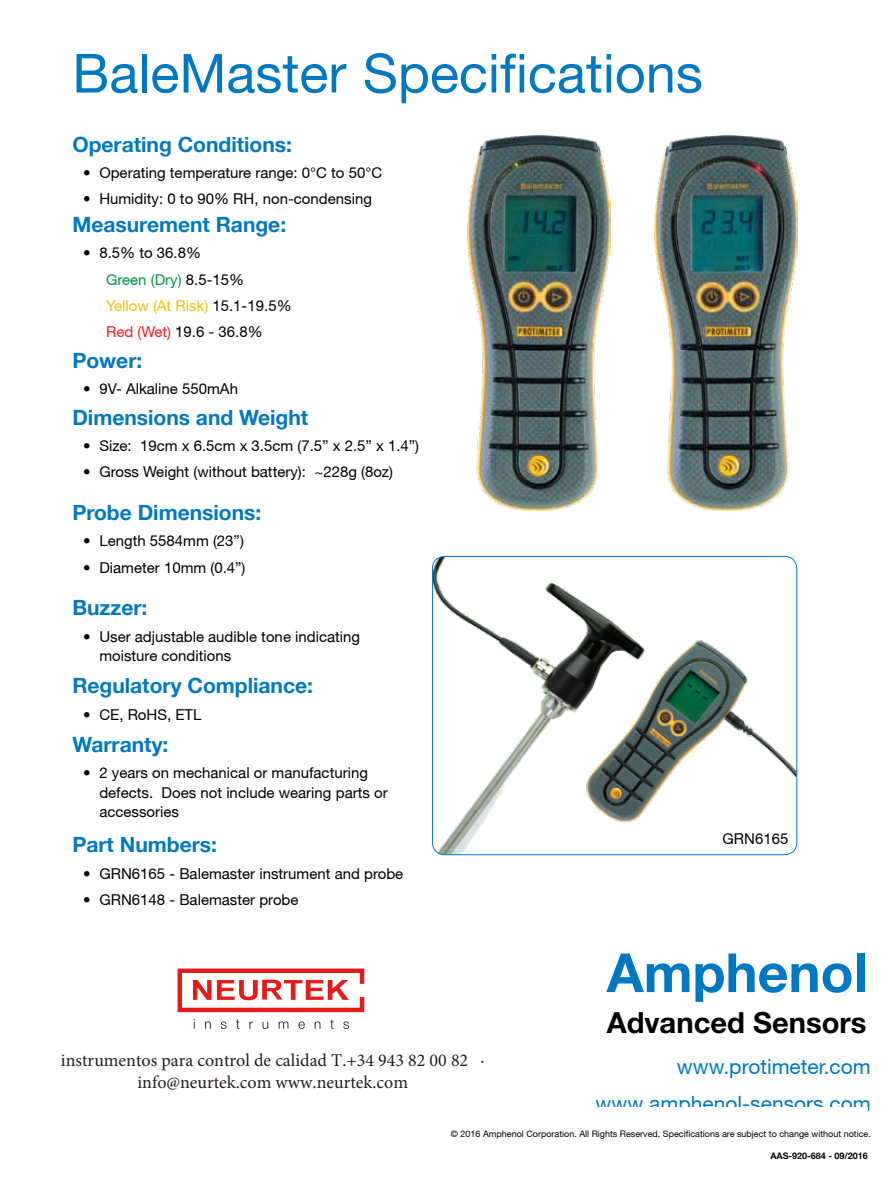
<style>
.page{position:relative;width:891px;height:1188px;background:#fff}
.page>*{position:absolute;margin:0;border:0;box-sizing:border-box;transform-origin:0 0}
.t1{font:54px "Helvetica Neue";color:#0079c1}
.t2{font:700 54px "Helvetica Neue LT Std";color:#0079c1}
.t3{font:700 29.1px "Helvetica Neue LT Std";color:#000}
.t4{font:700 21px "Helvetica Neue";color:#0079c1}
.t5{font:21px "Helvetica Neue";color:#0079c1}
.t6{font:18px/21.6px "Minion Pro";color:#221e1f;text-align:center}
.t7{font:15px/26.2px "Helvetica Neue";color:#000}
.t8{font:9px "Helvetica Neue";color:#000}
.t9{font:700 9px "Helvetica Neue";color:#000}
.s1{color:#009348}
.s2{color:#f3c206}
.s3{color:#ed1d24}
</style>
<div class="page">
<img style="left:468px;top:136px;width:142px;height:375px">
<img style="left:432px;top:556px;width:365px;height:299px">
<div style="left:432px;top:556px;width:365px;height:299px;border:1px solid #0079c1;border-radius:12px"></div>
<img style="left:655px;top:136px;width:142px;height:375px">
<img style="left:177px;top:968px;width:188px;height:61px">
<h1 class="t1" style="left:72px;top:41px;width:632px">BaleMaster Specifications</h1>
<h3 class="t4" style="left:72px;top:131px;width:221px">Operating Conditions:</h3>
<p class="t7" style="left:83px;top:160px;width:301px">• Operating temperature range: 0°C to 50°C</p>
<p class="t7" style="left:83px;top:186px;width:290px">• Humidity: 0 to 90% RH, non-condensing</p>
<h3 class="t4" style="left:72px;top:212px;width:215px">Measurement Range:</h3>
<p class="t7" style="left:106px;top:240px;width:187px;text-indent:-23px">• 8.5% to 36.8%<br><span class="s1">Green (Dry)</span> 8.5-15%<br><span class="s2">Yellow (At Risk)</span> 15.1-19.5%<br><span class="s3">Red (Wet)</span> 19.6 - 36.8%</p>
<h3 class="t4" style="left:72px;top:347px;width:71px">Power:</h3>
<p class="t7" style="left:83px;top:376px;width:156px">• 9V- Alkaline 550mAh</p>
<h3 class="t4" style="left:72px;top:404px;width:237px">Dimensions and Weight</h3>
<p class="t7" style="left:83px;top:433px;width:338px">• Size: 19cm x 6.5cm x 3.5cm (7.5” x 2.5” x 1.4”)</p>
<p class="t7" style="left:83px;top:459px;width:311px">• Gross Weight (without battery): ~228g (8oz)</p>
<h3 class="t4" style="left:72px;top:500px;width:190px">Probe Dimensions:</h3>
<p class="t7" style="left:83px;top:528px;width:162px">• Length 5584mm (23”)</p>
<p class="t7" style="left:83px;top:554px;width:164px">• Diameter 10mm (0.4”)</p>
<h3 class="t4" style="left:72px;top:595px;width:77px">Buzzer:</h3>
<p class="t7" style="left:99px;top:626px;width:262px;line-height:19.5px;text-indent:-16px">• User adjustable audible tone indicating moisture conditions</p>
<h3 class="t4" style="left:72px;top:673px;width:242px">Regulatory Compliance:</h3>
<p class="t7" style="left:83px;top:701px;width:120px">• CE, RoHS, ETL</p>
<h3 class="t4" style="left:72px;top:731px;width:98px">Warranty:</h3>
<p class="t7" style="left:99px;top:763px;width:290px;line-height:19.5px;text-indent:-16px">• 2 years on mechanical or manufacturing defects. Does not include wearing parts or accessories</p>
<h3 class="t4" style="left:72px;top:832px;width:146px">Part Numbers:</h3>
<p class="t7" style="left:83px;top:860px;width:322px">• GRN6165 - Balemaster instrument and probe</p>
<p class="t7" style="left:83px;top:886px;width:217px">• GRN6148 - Balemaster probe</p>
<p class="t7" style="left:723px;top:826px;width:67px">GRN6165</p>
<p class="t6" style="left:61px;top:1050px;width:425px">instrumentos para control de calidad T.+34 943 82 00 82 · info@neurtek.com www.neurtek.com</p>
<h1 class="t2" style="left:607px;top:939px;width:262px">Amphenol</h1>
<h2 class="t3" style="left:607px;top:1005px;width:261px">Advanced Sensors</h2>
<h3 class="t5" style="left:677px;top:1054px;width:196px">www.protimeter.com</h3>
<h3 class="t5" style="left:596px;top:1091px;width:277px">www.amphenol-sensors.com</h3>
<p class="t8" style="left:451px;top:1129px;width:422px">© 2016 Amphenol Corporation. All Rights Reserved. Specifications are subject to change without notice.</p>
<p class="t9" style="left:770px;top:1150px;width:99px">AAS-920-684 - 09/2016</p>
</div>
